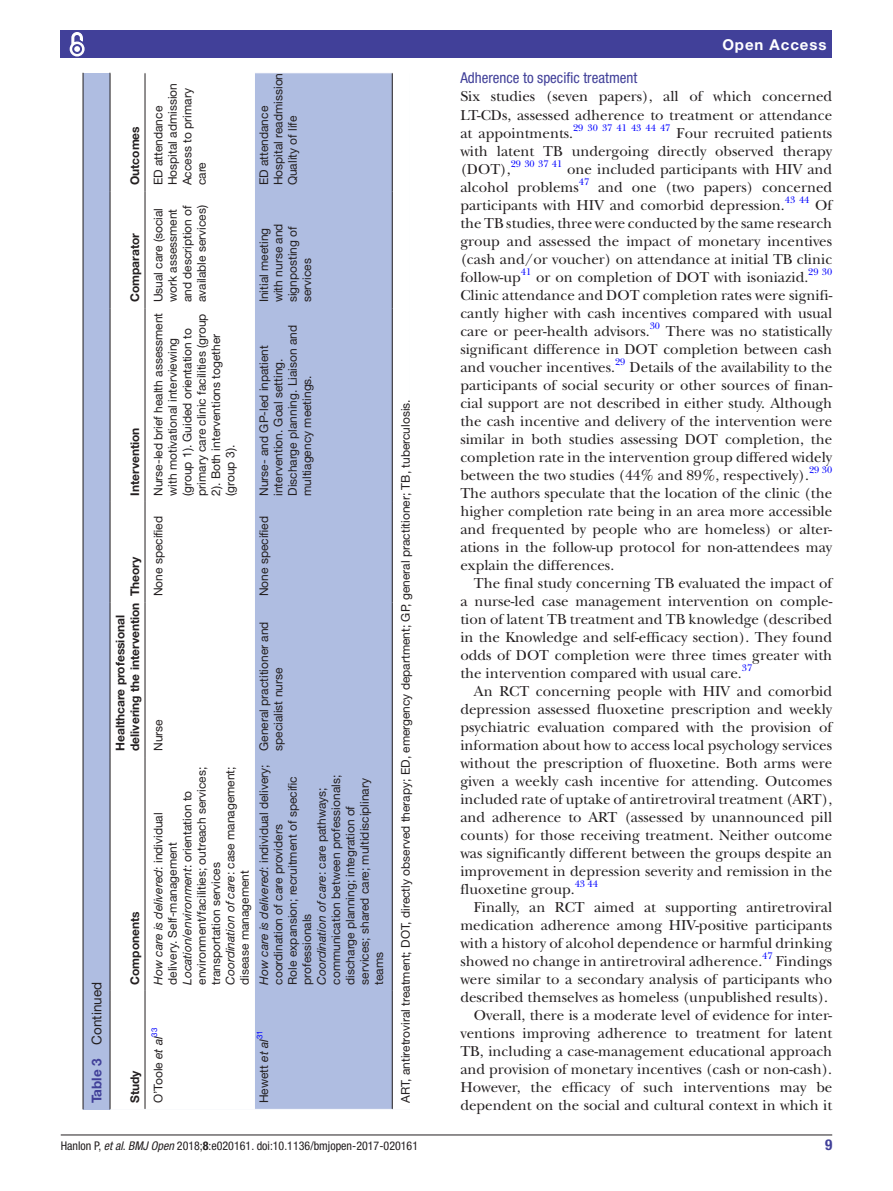
<style>
.page{position:relative;width:893px;height:1191px;background:#fff}
.page>*{position:absolute;margin:0;border:0;box-sizing:border-box;transform-origin:0 0}
.t1{font:15px/18px "New Baskerville";color:#231f20;text-align:justify}
.t2{font:condensed 15px "Helvetica Neue LT Std";color:#414099}
.t3{font:700 15px "Helvetica Neue LT Std";letter-spacing:.065em;color:#fff}
.t4{font:700 condensed 15px "Helvetica Neue LT Std";color:#414099}
.t5{font:13.5px "Helvetica Neue LT Std";color:#231f20}
.t6{font:700 13.5px "Helvetica Neue LT Std";color:#414099}
.t7{font:12px/14.4px "Helvetica Neue LT Std";color:#231f20}
.t8{font:700 12px/14.4px "Helvetica Neue LT Std";color:#231f20}
.t9{font:condensed 12px "Helvetica Neue LT Std";color:#231f20}
.t10{font:9.9px "New Baskerville";color:#00f}
.t11{font:7.95px "Helvetica Neue LT Std";color:#00f}
.s1{font-style:italic}
.s2{font-weight:700}
</style>
<div class="page">
<hr style="left:61px;top:1134px;width:771px;height:1px;background:#231f20">
<div style="left:61px;top:31px;width:771px;height:27px;background:#414099"></div>
<svg style="left:69px;top:32px;width:16px;height:25px"></svg>
<div style="left:101px;top:73px;width:309px;height:1036px;background:#afbde1"></div>
<div style="left:111px;top:73px;width:298px;height:1036px;background:#fff"></div>
<svg style="left:255px;top:73px;width:137px;height:1036px"></svg>
<hr style="left:110px;top:990px;width:1px;height:119px;background:#231f20">
<hr style="left:145px;top:990px;width:1px;height:119px;background:#231f20">
<hr style="left:110px;top:757px;width:1px;height:233px;background:#231f20">
<hr style="left:145px;top:757px;width:1px;height:233px;background:#231f20">
<hr style="left:110px;top:602px;width:1px;height:155px;background:#231f20">
<hr style="left:145px;top:602px;width:1px;height:155px;background:#231f20">
<hr style="left:110px;top:502px;width:1px;height:100px;background:#231f20">
<hr style="left:145px;top:502px;width:1px;height:100px;background:#231f20">
<hr style="left:110px;top:308px;width:1px;height:194px;background:#231f20">
<hr style="left:145px;top:308px;width:1px;height:194px;background:#231f20">
<hr style="left:110px;top:191px;width:1px;height:117px;background:#231f20">
<hr style="left:145px;top:191px;width:1px;height:117px;background:#231f20">
<hr style="left:110px;top:73px;width:1px;height:118px;background:#231f20">
<hr style="left:145px;top:73px;width:1px;height:118px;background:#231f20">
<hr style="left:392px;top:757px;width:1px;height:233px;background:#231f20">
<hr style="left:392px;top:602px;width:1px;height:155px;background:#231f20">
<hr style="left:392px;top:502px;width:1px;height:100px;background:#231f20">
<hr style="left:392px;top:308px;width:1px;height:194px;background:#231f20">
<hr style="left:392px;top:191px;width:1px;height:117px;background:#231f20">
<hr style="left:392px;top:990px;width:1px;height:119px;background:#231f20">
<hr style="left:392px;top:73px;width:1px;height:118px;background:#231f20">
<hr style="left:409px;top:73px;width:2px;height:1036px;background:#fff">
<div style="left:84px;top:73px;width:17px;height:1036px;background:#afbde1"></div>
<hr style="left:83px;top:73px;width:1px;height:1036px;background:#231f20">
<p class="t5" style="left:89px;top:1044px;width:64px;rotate:-90deg">Continued</p>
<p class="t6" style="left:88px;top:1103px;width:47px;rotate:-90deg">Table 3</p>
<p class="t8" style="left:127px;top:185px;width:61px;rotate:-90deg">Outcomes</p>
<p class="t8" style="left:127px;top:302px;width:71px;rotate:-90deg">Comparator</p>
<p class="t8" style="left:127px;top:496px;width:70px;rotate:-90deg">Intervention</p>
<p class="t8" style="left:113px;top:751px;width:196px;rotate:-90deg">Healthcare professional delivering the intervention Theory</p>
<p class="t8" style="left:127px;top:984px;width:75px;rotate:-90deg">Components</p>
<p class="t7" style="left:151px;top:185px;width:104px;rotate:-90deg">ED attendance<br>Hospital admission<br>Access to primary care</p>
<p class="t7" style="left:151px;top:302px;width:99px;rotate:-90deg">Usual care (social work assessment and description of available services)</p>
<p class="t7" style="left:151px;top:496px;width:185px;rotate:-90deg">Nurse-led brief health assessment with motivational interviewing (group 1). Guided orientation to primary care clinic facilities (group<br>2). Both interventions together (group 3).</p>
<p class="t7" style="left:151px;top:596px;width:82px;rotate:-90deg">None specified</p>
<p class="t7" style="left:151px;top:751px;width:33px;rotate:-90deg">Nurse</p>
<p class="t7" style="left:256px;top:185px;width:114px;rotate:-90deg">ED attendance<br>Hospital readmission<br>Quality of life</p>
<p class="t7" style="left:256px;top:302px;width:80px;rotate:-90deg">Initial meeting with nurse and signposting of services</p>
<p class="t7" style="left:256px;top:496px;width:173px;rotate:-90deg">Nurse- and GP-led inpatient intervention. Goal setting.<br>Discharge planning. Liaison and multiagency meetings.</p>
<p class="t7" style="left:256px;top:596px;width:82px;rotate:-90deg">None specified</p>
<p class="t7" style="left:256px;top:751px;width:131px;rotate:-90deg">General practitioner and specialist nurse</p>
<p class="t7" style="left:256px;top:984px;width:222px;rotate:-90deg"><span class="s1">How care is delivered</span>: individual delivery; coordination of care providers<br>Role expansion; recruitment of specific professionals<br><span class="s1">Coordination of care</span>: care pathways; communication between professionals; discharge planning; integration of services; shared care; multidisciplinary teams</p>
<p class="t7" style="left:151px;top:984px;width:220px;rotate:-90deg"><span class="s1">How care is delivered</span>: individual delivery. Self-management <span class="s1">Location/environment</span>: orientation to environment/facilities; outreach services; transportation services<br><span class="s1">Coordination of care</span>: case management; disease management</p>
<p class="t8" style="left:127px;top:1103px;width:34px;rotate:-90deg">Study</p>
<p class="t11" style="left:150px;top:1036px;width:10px;rotate:-90deg">33</p>
<p class="t7" style="left:151px;top:1103px;width:68px;rotate:-90deg">O’Toole <span class="s1">et al</span></p>
<p class="t11" style="left:255px;top:1039px;width:10px;rotate:-90deg">31</p>
<p class="t7" style="left:256px;top:1103px;width:66px;rotate:-90deg">Hewett <span class="s1">et al</span></p>
<p class="t7" style="left:398px;top:1103px;width:705px;rotate:-90deg">ART, antiretroviral treatment; DOT, directly observed therapy; ED, emergency department; GP, general practitioner; TB, tuberculosis.</p>
<p class="t3" style="left:722px;top:35px;width:106px">Open Access</p>
<p class="t2" style="left:460px;top:69px;width:178px">Adherence to specific treatment</p>
<p class="t1" style="left:460px;top:88px;width:373px">Six studies (seven papers), all of which concerned LT-CDs, assessed adherence to treatment or attendance at appointments.</p>
<p class="t10" style="left:573px;top:122px;width:99px">29 30 37 41 43 44 47</p>
<p class="t1" style="left:460px;top:124px;width:373px;text-indent:216px">Four recruited patients with latent TB undergoing directly observed therapy (DOT),</p>
<p class="t10" style="left:511px;top:158px;width:53px">29 30 37 41</p>
<p class="t1" style="left:460px;top:160px;width:373px;text-indent:107px">one included participants with HIV and alcohol problems</p>
<p class="t10" style="left:579px;top:176px;width:12px">47</p>
<p class="t1" style="left:460px;top:178px;width:373px;text-indent:138px">and one (two papers) concerned participants with HIV and comorbid depression.</p>
<p class="t10" style="left:785px;top:194px;width:26px">43 44</p>
<p class="t1" style="left:460px;top:196px;width:373px;text-indent:355px">Of the TB studies, three were conducted by the same research group and assessed the impact of monetary incentives (cash and/or voucher) on attendance at initial TB clinic follow-up</p>
<p class="t10" style="left:521px;top:266px;width:12px">41</p>
<p class="t1" style="left:536px;top:268px;width:274px">or on completion of DOT with isoniazid.</p>
<p class="t10" style="left:808px;top:266px;width:25px">29 30</p>
<p class="t1" style="left:460px;top:286px;width:373px">Clinic attendance and DOT completion rates were signifi&shy;cantly higher with cash incentives compared with usual care or peer-health advisors.</p>
<p class="t10" style="left:650px;top:320px;width:12px">30</p>
<p class="t1" style="left:460px;top:322px;width:373px;text-indent:205px">There was no statistically significant difference in DOT completion between cash and voucher incentives.</p>
<p class="t10" style="left:615px;top:356px;width:12px">29</p>
<p class="t1" style="left:460px;top:358px;width:373px;text-indent:169px">Details of the availability to the participants of social security or other sources of finan&shy;cial support are not described in either study. Although the cash incentive and delivery of the intervention were similar in both studies assessing DOT completion, the completion rate in the intervention group differed widely between the two studies (44% and 89%, respectively).</p>
<p class="t10" style="left:809px;top:464px;width:25px">29 30</p>
<p class="t1" style="left:460px;top:484px;width:373px">The authors speculate that the location of the clinic (the higher completion rate being in an area more accessible and frequented by people who are homeless) or alter&shy;ations in the follow-up protocol for non-attendees may explain the differences.</p>
<p class="t1" style="left:460px;top:574px;width:373px;text-indent:14px">The final study concerning TB evaluated the impact of a nurse-led case management intervention on comple&shy;tion of latent TB treatment and TB knowledge (described in the Knowledge and self-efficacy section). They found odds of DOT completion were three times greater with the intervention compared with usual care.</p>
<p class="t10" style="left:742px;top:662px;width:12px">37</p>
<p class="t1" style="left:460px;top:682px;width:373px;text-indent:14px">An RCT concerning people with HIV and comorbid depression assessed fluoxetine prescription and weekly psychiatric evaluation compared with the provision of information about how to access local psychology services without the prescription of fluoxetine. Both arms were given a weekly cash incentive for attending. Outcomes included rate of uptake of antiretroviral treatment (ART), and adherence to ART (assessed by unannounced pill counts) for those receiving treatment. Neither outcome was significantly different between the groups despite an improvement in depression severity and remission in the fluoxetine group.<sup>43</sup> <sup>44</sup></p>
<p class="t1" style="left:460px;top:898px;width:373px;text-indent:14px">Finally, an RCT aimed at supporting antiretroviral medication adherence among HIV-positive participants with a history of alcohol dependence or harmful drinking showed no change in antiretroviral adherence.</p>
<p class="t10" style="left:762px;top:950px;width:12px">47</p>
<p class="t1" style="left:460px;top:952px;width:373px;text-align:right">Findings<br>were similar to a secondary analysis of participants who described themselves as homeless (unpublished results).<br>Overall, there is a moderate level of evidence for inter&shy;ventions improving adherence to treatment for latent TB, including a case-management educational approach and provision of monetary incentives (cash or non-cash).<br>However, the efficacy of such interventions may be dependent on the social and cultural context in which it</p>
<p class="t9" style="left:61px;top:1138px;width:359px">Hanlon P, <span class="s1">et al</span>. <span class="s1">BMJ Open</span> 2018;<span class="s2">8</span>:e020161. doi:10.1136/bmjopen-2017-020161</p>
<p class="t4" style="left:825px;top:1135px;width:9px">9</p>
</div>
